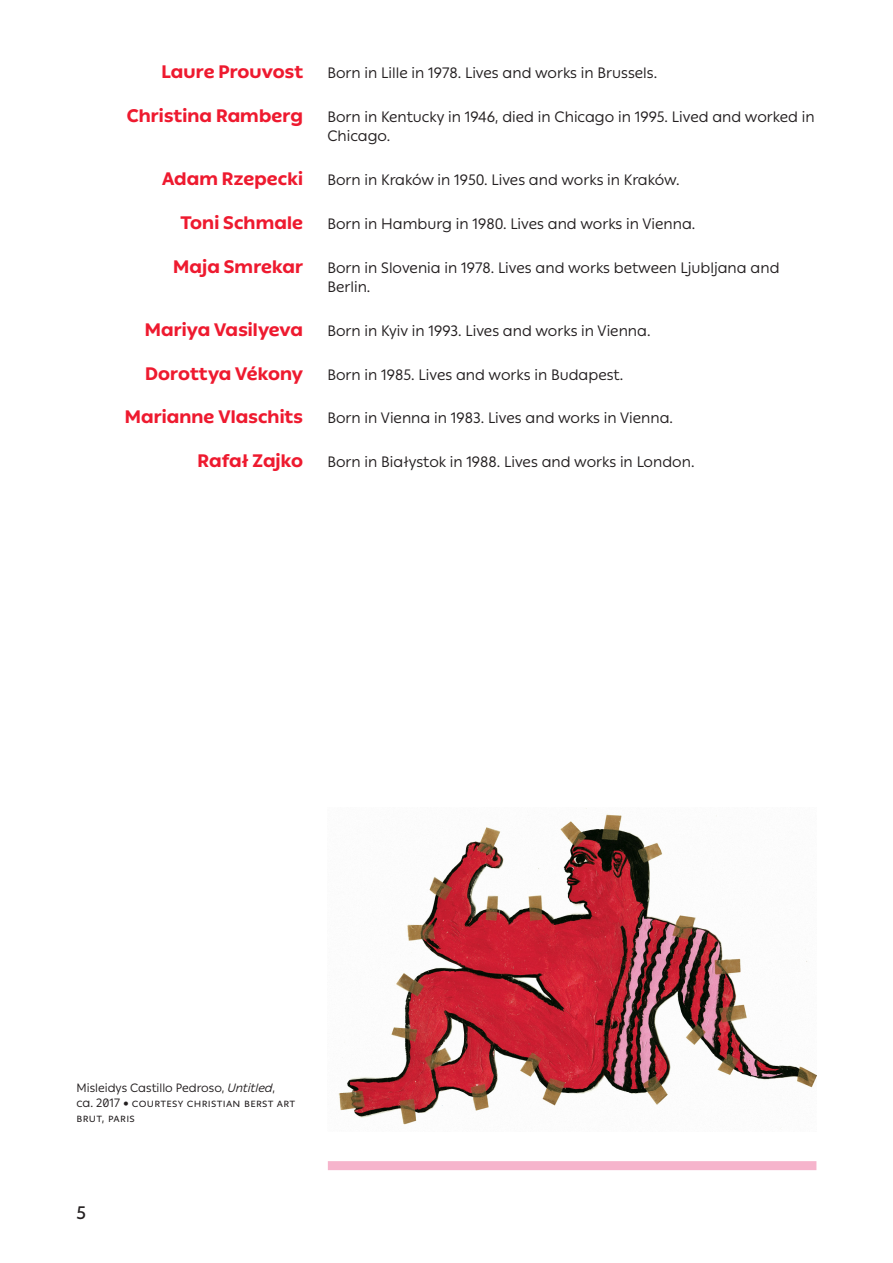
<style>
.page{position:relative;width:893px;height:1263px;background:#fff}
.page>*{position:absolute;margin:0;border:0;box-sizing:border-box;transform-origin:0 0}
.exhibition_title{font:800 18px "KHW Ping";letter-spacing:.005em;color:#ee1a2f}
.t1{font:500 18px "KHW Ping";color:#231f20}
.exhibition_title-2{font:15px/19.5px "KHW Ping";color:#231f20}
.photo_caption{font:12px/15px "KHW Ping";letter-spacing:.02em;color:#231f20}
.s1{font-style:italic}
</style>
<div class="page">
<div style="left:328px;top:1161px;width:488px;height:9px;background:#f6b4cc"></div>
<img style="left:338px;top:808px;width:478px;height:317px">
<p class="exhibition_title" style="left:161px;top:57px;width:143px">Laure Prouvost</p>
<p class="exhibition_title-2" style="left:327px;top:62px;width:331px">Born in Lille in 1978. Lives and works in Brussels.</p>
<p class="exhibition_title" style="left:127px;top:101px;width:178px">Christina Ramberg</p>
<p class="exhibition_title-2" style="left:327px;top:106px;width:489px">Born in Kentucky in 1946, died in Chicago in 1995. Lived and worked in<br>Chicago.</p>
<p class="exhibition_title" style="left:162px;top:165px;width:142px">Adam Rzepecki</p>
<p class="exhibition_title-2" style="left:327px;top:169px;width:354px">Born in Kraków in 1950. Lives and works in Kraków.</p>
<p class="exhibition_title" style="left:180px;top:208px;width:124px">Toni Schmale</p>
<p class="exhibition_title-2" style="left:327px;top:213px;width:369px">Born in Hamburg in 1980. Lives and works in Vienna.</p>
<p class="exhibition_title" style="left:173px;top:252px;width:131px">Maja Smrekar</p>
<p class="exhibition_title-2" style="left:327px;top:257px;width:454px">Born in Slovenia in 1978. Lives and works between Ljubljana and<br>Berlin.</p>
<p class="exhibition_title" style="left:145px;top:315px;width:160px">Mariya Vasilyeva</p>
<p class="exhibition_title-2" style="left:327px;top:320px;width:325px">Born in Kyiv in 1993. Lives and works in Vienna.</p>
<p class="exhibition_title" style="left:145px;top:359px;width:159px">Dorottya Vékony</p>
<p class="exhibition_title-2" style="left:327px;top:364px;width:297px">Born in 1985. Lives and works in Budapest.</p>
<p class="exhibition_title" style="left:125px;top:403px;width:180px">Marianne Vlaschits</p>
<p class="exhibition_title-2" style="left:327px;top:408px;width:347px">Born in Vienna in 1983. Lives and works in Vienna.</p>
<p class="exhibition_title" style="left:197px;top:447px;width:107px">Rafał Zajko</p>
<p class="exhibition_title-2" style="left:327px;top:451px;width:369px">Born in Białystok in 1988. Lives and works in London.</p>
<p class="photo_caption" style="left:77px;top:1079px;width:220px">Misleidys Castillo Pedroso, <span class="s1">Untitled</span>,<br>ca. 2017 • courtesy Christian Berst art brut, Paris</p>
<p class="t1" style="left:77px;top:1199px;width:11px">5</p>
</div>
